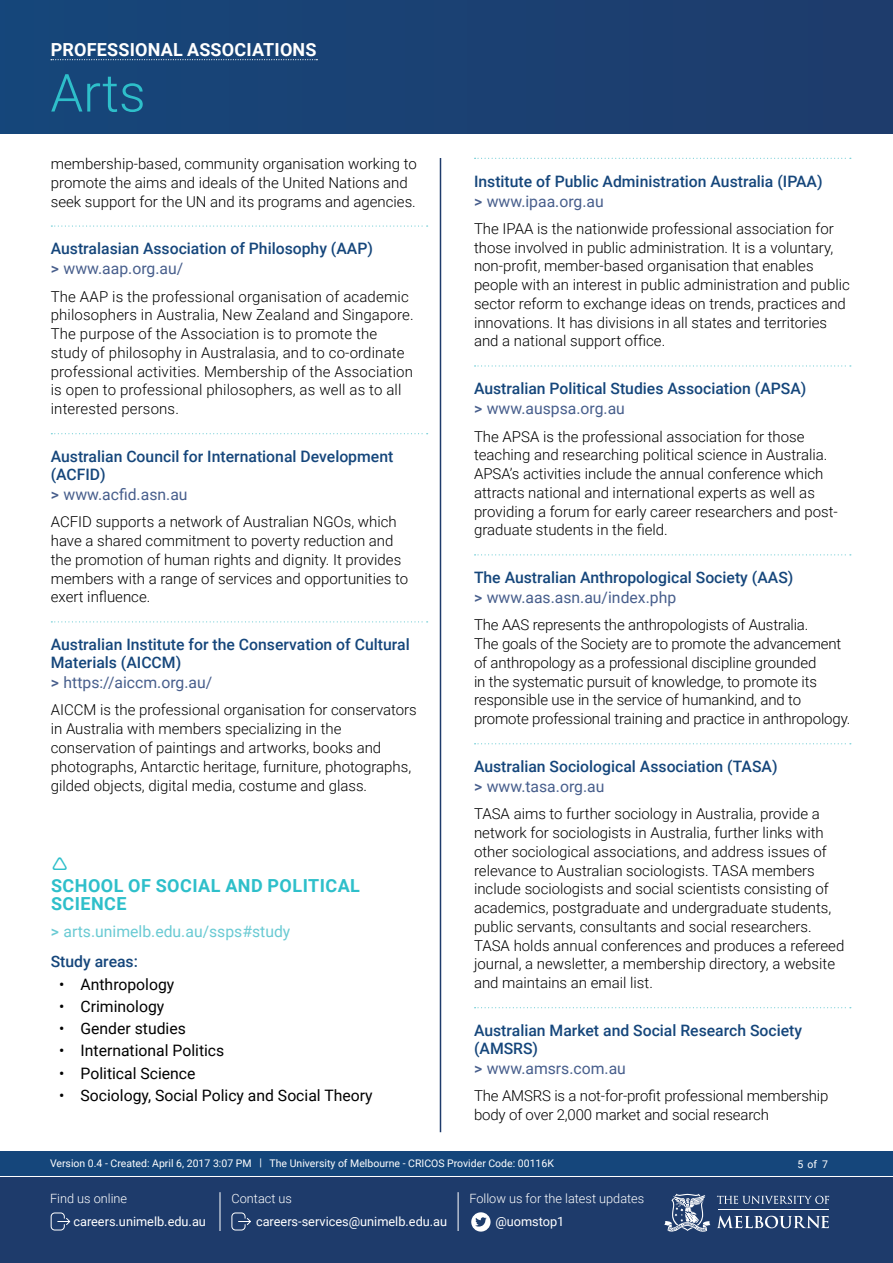
<style>
.page{position:relative;width:893px;height:1263px;background:#fff}
.page>*{position:absolute;margin:0;border:0;box-sizing:border-box;transform-origin:0 0}
.t1{font:300 52.5px "Roboto";color:#2ebfca}
.t2{font:700 18px/18px "Roboto";letter-spacing:.025em;color:#2ebfca}
.t3{font:700 18px "Roboto";letter-spacing:.01em;color:#fff}
.t4{font:500 15.75px/20.1px "Roboto";color:#15467b}
.t5{font:15.75px "Roboto";color:#000}
.t6{font:15.75px "Roboto";color:#475e8c}
.t7{font:15.75px/30.8px "Roboto";color:#69cad3}
.t8{font:300 15px/18.8px "Roboto";color:#000}
.t9{font:12.75px "Roboto";color:#fff}
.t10{font:300 12.75px "Roboto";color:#fff}
.t11{font:10.5px "Roboto";color:#fff}
.s1{color:#475e8c}
.s2{font-weight:400;color:#475e8c}
.s3{font-weight:500}
.s4{font-weight:500;color:#15467b}
</style>
<div class="page">
<div style="left:0;top:0;width:893px;height:134px;background:#1b4173"></div>
<div style="left:0;top:1151px;width:893px;height:24px;background:#15467b"></div>
<div style="left:0;top:1177px;width:893px;height:86px;background:#1e3b6b"></div>
<svg style="left:664px;top:1194px;width:165px;height:38px"></svg>
<svg style="left:50px;top:1212px;width:21px;height:19px"></svg>
<svg style="left:231px;top:1212px;width:20px;height:19px"></svg>
<hr style="left:220px;top:1192px;width:1px;height:39px;background:#fff">
<hr style="left:458px;top:1192px;width:1px;height:39px;background:#fff">
<svg style="left:471px;top:1212px;width:20px;height:19px"></svg>
<svg style="left:475px;top:1217px;width:12px;height:10px"></svg>
<svg style="left:51px;top:59px;width:266px;height:1px"></svg>
<svg style="left:51px;top:225px;width:377px;height:2px"></svg>
<svg style="left:51px;top:433px;width:377px;height:1px"></svg>
<svg style="left:51px;top:621px;width:377px;height:1px"></svg>
<svg style="left:475px;top:158px;width:376px;height:1px"></svg>
<svg style="left:475px;top:365px;width:376px;height:1px"></svg>
<svg style="left:475px;top:554px;width:376px;height:1px"></svg>
<svg style="left:475px;top:743px;width:376px;height:1px"></svg>
<svg style="left:475px;top:1007px;width:376px;height:1px"></svg>
<hr style="left:440px;top:158px;width:1px;height:974px;background:#1e3b6b">
<p class="t3" style="left:51px;top:37px;width:267px">PROFESSIONAL ASSOCIATIONS</p>
<h1 class="t1" style="left:50px;top:56px;width:97px">Arts</h1>
<p class="t8" style="left:51px;top:154px;width:368px">membership-based, community organisation working to promote the aims and ideals of the United Nations and seek support for the UN and its programs and agencies.</p>
<p class="t4" style="left:51px;top:238px;width:324px">Australasian Association of Philosophy (AAP) <span class="s1">&gt;</span> <span class="s2">www.aap.org.au/</span></p>
<p class="t8" style="left:51px;top:286px;width:364px">The AAP is the professional organisation of academic philosophers in Australia, New Zealand and Singapore.<br>The purpose of the Association is to promote the study of philosophy in Australasia, and to co-ordinate professional activities. Membership of the Association is open to professional philosophers, as well as to all interested persons.</p>
<p class="t4" style="left:51px;top:447px;width:344px;line-height:18px">Australian Council for International Development (ACFID)</p>
<p class="t6" style="left:51px;top:483px;width:138px"><span class="s3">&gt;</span> www.acfid.asn.au</p>
<p class="t8" style="left:51px;top:512px;width:359px">ACFID supports a network of Australian NGOs, which have a shared commitment to poverty reduction and the promotion of human rights and dignity. It provides members with a range of services and opportunities to exert influence.</p>
<p class="t4" style="left:51px;top:635px;width:360px;line-height:18px">Australian Institute for the Conservation of Cultural<br>Materials (AICCM)</p>
<p class="t6" style="left:51px;top:672px;width:163px"><span class="s3">&gt;</span> https://aiccm.org.au/</p>
<p class="t8" style="left:51px;top:700px;width:368px">AICCM is the professional organisation for conservators in Australia with members specializing in the conservation of paintings and artworks, books and photographs, Antarctic heritage, furniture, photographs, gilded objects, digital media, costume and glass.</p>
<p class="t2" style="left:51px;top:876px;width:310px">SCHOOL OF SOCIAL AND POLITICAL<br>SCIENCE</p>
<p class="t7" style="left:51px;top:915px;width:241px"><span class="s3">&gt;</span> arts.unimelb.edu.au/ssps#study<br><span class="s4">Study areas:</span></p>
<p class="t5" style="left:59px;top:973px;width:117px">• Anthropology</p>
<p class="t5" style="left:59px;top:995px;width:107px">• Criminology</p>
<p class="t5" style="left:59px;top:1017px;width:128px">• Gender studies</p>
<p class="t5" style="left:59px;top:1040px;width:167px">• International Politics</p>
<p class="t5" style="left:59px;top:1062px;width:138px">• Political Science</p>
<p class="t5" style="left:59px;top:1084px;width:315px">• Sociology, Social Policy and Social Theory</p>
<p class="t4" style="left:474px;top:170px;width:350px">Institute of Public Administration Australia (IPAA) <span class="s1">&gt;</span> <span class="s2">www.ipaa.org.au</span></p>
<p class="t8" style="left:474px;top:219px;width:377px">The IPAA is the nationwide professional association for those involved in public administration. It is a voluntary, non-profit, member-based organisation that enables people with an interest in public administration and public sector reform to exchange ideas on trends, practices and innovations. It has divisions in all states and territories and a national support office.</p>
<p class="t4" style="left:474px;top:378px;width:334px">Australian Political Studies Association (APSA) <span class="s1">&gt;</span> <span class="s2">www.auspsa.org.au</span></p>
<p class="t8" style="left:474px;top:426px;width:365px">The APSA is the professional association for those teaching and researching political science in Australia.<br>APSA’s activities include the annual conference which attracts national and international experts as well as providing a forum for early career researchers and post&shy;graduate students in the field.</p>
<p class="t4" style="left:474px;top:567px;width:321px">The Australian Anthropological Society (AAS) <span class="s1">&gt;</span> <span class="s2">www.aas.asn.au/index.php</span></p>
<p class="t8" style="left:474px;top:615px;width:378px">The AAS represents the anthropologists of Australia.<br>The goals of the Society are to promote the advancement of anthropology as a professional discipline grounded<br>in the systematic pursuit of knowledge, to promote its responsible use in the service of humankind, and to promote professional training and practice in anthropology.</p>
<p class="t4" style="left:474px;top:756px;width:305px">Australian Sociological Association (TASA) <span class="s1">&gt;</span> <span class="s2">www.tasa.org.au</span></p>
<p class="t8" style="left:474px;top:804px;width:372px">TASA aims to further sociology in Australia, provide a network for sociologists in Australia, further links with other sociological associations, and address issues of relevance to Australian sociologists. TASA members include sociologists and social scientists consisting of academics, postgraduate and undergraduate students, public servants, consultants and social researchers.<br>TASA holds annual conferences and produces a refereed journal, a newsletter, a membership directory, a website and maintains an email list.</p>
<p class="t4" style="left:474px;top:1021px;width:330px;line-height:18px">Australian Market and Social Research Society (AMSRS)</p>
<p class="t6" style="left:474px;top:1057px;width:153px"><span class="s3">&gt;</span> www.amsrs.com.au</p>
<p class="t8" style="left:474px;top:1086px;width:356px">The AMSRS is a not-for-profit professional membership body of over 2,000 market and social research</p>
<p class="t11" style="left:50px;top:1156px;width:505px">Version 0.4 - Created: April 6, 2017 3:07 PM | The University of Melbourne - CRICOS Provider Code: 00116K</p>
<p class="t10" style="left:50px;top:1190px;width:79px">Find us online</p>
<p class="t9" style="left:73px;top:1212px;width:134px">careers.unimelb.edu.au</p>
<p class="t9" style="left:256px;top:1212px;width:193px">careers-services@unimelb.edu.au</p>
<p class="t10" style="left:232px;top:1190px;width:62px">Contact us</p>
<p class="t10" style="left:469px;top:1190px;width:176px">Follow us for the latest updates</p>
<p class="t9" style="left:495px;top:1212px;width:71px">@uomstop1</p>
<p class="t11" style="left:797px;top:1157px;width:32px">5of7</p>
</div>
